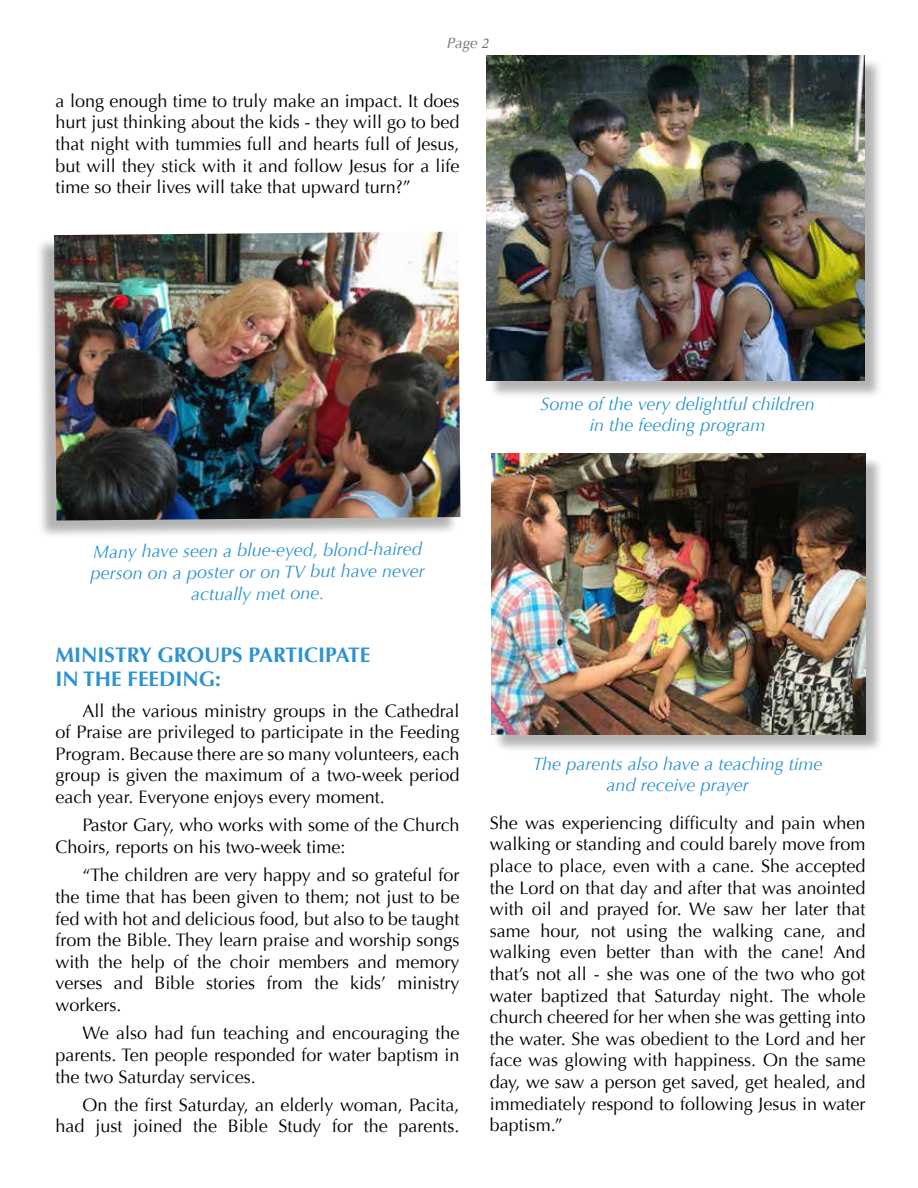
<style>
.page{position:relative;width:918px;height:1188px;background:#fff}
.page>*{position:absolute;margin:0;border:0;box-sizing:border-box;transform-origin:0 0}
.t1{font:700 21px/24px "Optima";color:#2c93d1}
.t2{font:18px/21.6px "Optima";color:#000;text-align:justify}
.t3{font:italic 18px/21.8px "Optima";color:#2c93d1;text-align:center}
.t4{font:italic 15px "Optima";color:#6b6c6f}
.s1{font-family:"Minion Pro"}
</style>
<div class="page">
<div style="left:35px;top:234px;width:423px;height:305px;background:#000;opacity:.3"></div>
<img style="left:54px;top:232px;width:407px;height:289px">
<div style="left:489px;top:58px;width:394px;height:341px;background:#000;opacity:.3"></div>
<img style="left:486px;top:56px;width:378px;height:324px">
<div style="left:494px;top:456px;width:390px;height:297px;background:#000;opacity:.3"></div>
<img style="left:491px;top:454px;width:374px;height:280px">
<p class="t4" style="left:447px;top:35px;width:44px">Page <span class="s1">2</span></p>
<p class="t2" style="left:56px;top:90px;width:406px">a long enough time to truly make an impact. It does hurt just thinking about the kids - they will go to bed that night with tummies full and hearts full of Jesus, but will they stick with it and follow Jesus for a life time so their lives will take that upward turn?”</p>
<p class="t3" style="left:540px;top:393px;width:276px">Some of the very delightful children in the feeding program</p>
<p class="t3" style="left:91px;top:539px;width:336px">Many have seen a blue-eyed, blond-haired person on a poster or on TV but have never actually met one.</p>
<p class="t1" style="left:56px;top:643px;width:316px">MINISTRY GROUPS PARTICIPATE<br>IN THE FEEDING:</p>
<p class="t2" style="left:56px;top:700px;width:406px;text-indent:27px">All the various ministry groups in the Cathedral of Praise are privileged to participate in the Feeding Program. Because there are so many volunteers, each group is given the maximum of a two-week period each year. Everyone enjoys every moment.</p>
<p class="t2" style="left:56px;top:815px;width:406px;text-indent:27px">Pastor Gary, who works with some of the Church<br>Choirs, reports on his two-week time:</p>
<p class="t2" style="left:56px;top:865px;width:406px;text-indent:27px">“The children are very happy and so grateful for the time that has been given to them; not just to be fed with hot and delicious food, but also to be taught from the Bible. They learn praise and worship songs with the help of the choir members and memory verses and Bible stories from the kids’ ministry workers.</p>
<p class="t2" style="left:56px;top:1023px;width:406px;text-indent:27px">We also had fun teaching and encouraging the parents. Ten people responded for water baptism in the two Saturday services.</p>
<p class="t2" style="left:56px;top:1094px;width:406px;text-align:right">On the first Saturday, an elderly woman, Pacita, had just joined the Bible Study for the parents.</p>
<p class="t3" style="left:533px;top:753px;width:291px">The parents also have a teaching time and receive prayer</p>
<p class="t2" style="left:490px;top:812px;width:377px">She was experiencing difficulty and pain when walking or standing and could barely move from place to place, even with a cane. She accepted the Lord on that day and after that was anointed with oil and prayed for. We saw her later that same hour, not using the walking cane, and walking even better than with the cane! And that’s not all - she was one of the two who got water baptized that Saturday night. The whole church cheered for her when she was getting into the water. She was obedient to the Lord and her face was glowing with happiness. On the same day, we saw a person get saved, get healed, and immediately respond to following Jesus in water baptism.”</p>
</div>
